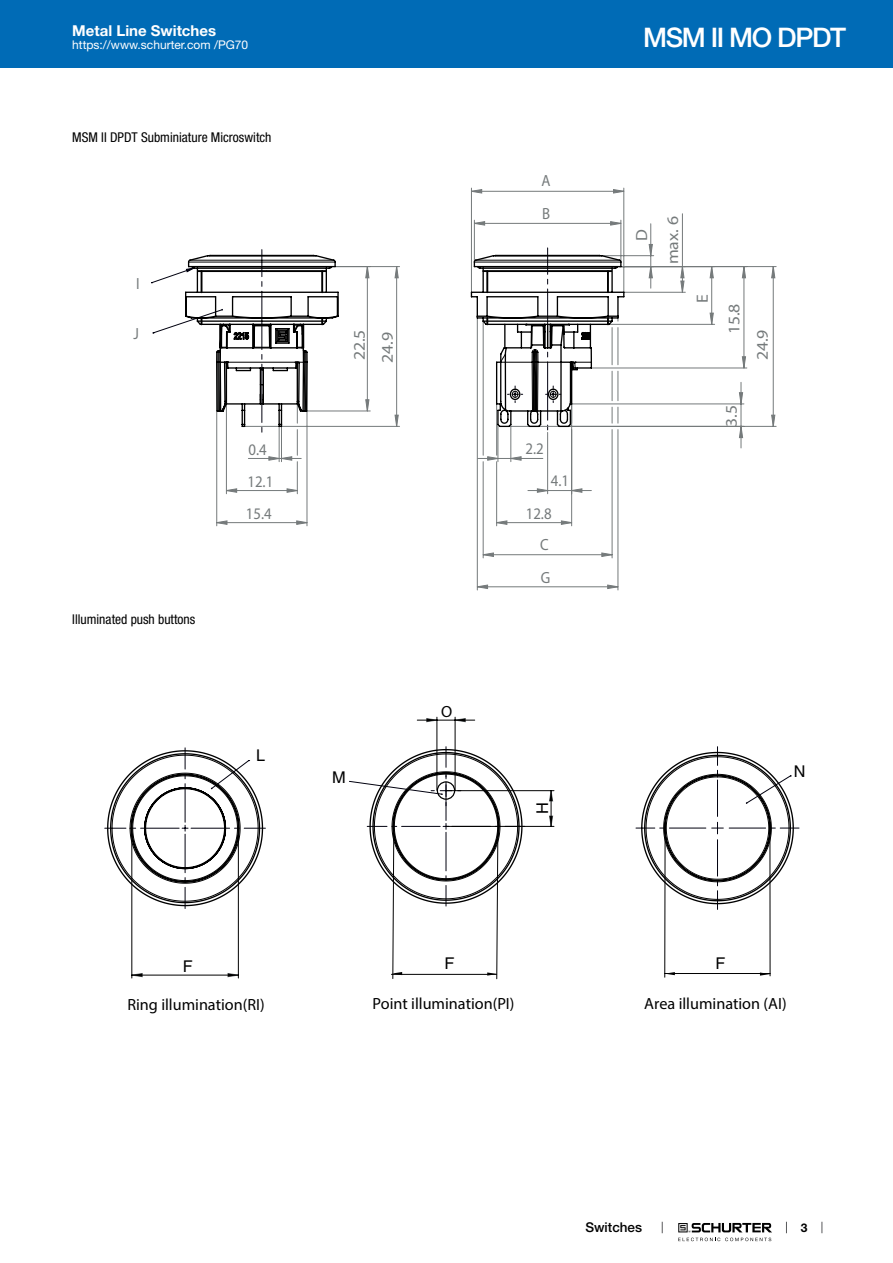
<style>
.page{position:relative;width:893px;height:1263px;background:#fff}
.page>*{position:absolute;margin:0;border:0;box-sizing:border-box;transform-origin:0 0}
.t1{font:500 27px "Helvetica Neue LT";letter-spacing:-.05em;color:#fff}
.t2{font:16.2px "Myriad Pro";color:#000}
.t3{font:16.2px/32.4px "Helvetica LT Pro";color:#757a7b;scale:.91 1}
.t4{font:16.2px/28.2px "Helvetica LT Pro";color:#757a7b;scale:1.1 1}
.t5{font:16.2px "Helvetica LT Pro";color:#000}
.t6{font:700 15px "Helvetica Neue LT";color:#fff}
.t7{font:condensed 13.5px "Helvetica Neue LT";color:#000}
.t8{font:500 13.5px "Helvetica Neue LT";color:#000}
.t9{font:12px "Helvetica Neue LT";color:#fff}
.t10{font:700 12px "Helvetica Neue LT";color:#000}
</style>
<div class="page">
<svg style="left:678px;top:1223px;width:94px;height:18px"></svg>
<div style="left:0;top:0;width:893px;height:68px;background:#006bb6"></div>
<hr style="left:623px;top:188px;width:1px;height:104px;background:#757a7b">
<hr style="left:471px;top:188px;width:1px;height:104px;background:#757a7b">
<hr style="left:477px;top:316px;width:1px;height:274px;background:#757a7b">
<hr style="left:618px;top:430px;width:1px;height:160px;background:#757a7b">
<hr style="left:650px;top:224px;width:1px;height:32px;background:#757a7b">
<hr style="left:682px;top:214px;width:1px;height:53px;background:#757a7b">
<hr style="left:621px;top:266px;width:155px;height:1px;background:#757a7b">
<hr style="left:569px;top:426px;width:207px;height:1px;background:#757a7b">
<hr style="left:216px;top:362px;width:1px;height:164px;background:#757a7b">
<svg style="left:226px;top:190px;width:398px;height:366px"></svg>
<svg style="left:269px;top:457px;width:349px;height:131px"></svg>
<svg style="left:497px;top:521px;width:75px;height:3px"></svg>
<svg style="left:739px;top:427px;width:4px;height:21px"></svg>
<svg style="left:366px;top:244px;width:409px;height:182px"></svg>
<svg style="left:217px;top:521px;width:90px;height:3px"></svg>
<svg style="left:184px;top:250px;width:156px;height:209px"></svg>
<svg style="left:470px;top:248px;width:155px;height:184px"></svg>
<hr style="left:131px;top:828px;width:1px;height:150px;background:#000">
<hr style="left:238px;top:828px;width:1px;height:150px;background:#000">
<svg style="left:131px;top:973px;width:108px;height:4px"></svg>
<svg style="left:105px;top:748px;width:160px;height:160px"></svg>
<hr style="left:665px;top:973px;width:105px;height:1px;background:#000">
<hr style="left:664px;top:828px;width:1px;height:149px;background:#000">
<hr style="left:770px;top:828px;width:1px;height:148px;background:#000">
<svg style="left:665px;top:972px;width:10px;height:3px"></svg>
<svg style="left:760px;top:972px;width:10px;height:4px"></svg>
<svg style="left:636px;top:747px;width:163px;height:162px"></svg>
<svg style="left:349px;top:716px;width:206px;height:263px"></svg>
<div style="left:437px;top:781px;width:18px;height:19px;border:1px solid #000;border-radius:50%"></div>
<p class="t6" style="left:72px;top:21px;width:145px">Metal Line Switches</p>
<p class="t9" style="left:72px;top:38px;width:178px">https://www.schurter.com /PG70</p>
<p class="t7" style="left:72px;top:130px;width:201px">MSM II DPDT Subminiature Microswitch</p>
<p class="t3" style="left:136px;top:267px;width:5px">I</p>
<p class="t3" style="left:133px;top:317px;width:8px">J</p>
<p class="t3" style="left:542px;top:164px;width:11px">A</p>
<p class="t3" style="left:542px;top:197px;width:10px">B</p>
<h1 class="t1" style="left:643px;top:21px;width:205px">MSM II MO DPDT</h1>
<p class="t4" style="left:627px;top:241px;width:12px;rotate:-90deg">D</p>
<p class="t4" style="left:658px;top:264px;width:45px;rotate:-90deg">max. 6</p>
<p class="t4" style="left:688px;top:302px;width:9px;rotate:-90deg">E</p>
<p class="t4" style="left:720px;top:334px;width:30px;rotate:-90deg">15.8</p>
<p class="t4" style="left:345px;top:363px;width:32px;rotate:-90deg">22.5<br>24.9</p>
<p class="t4" style="left:748px;top:360px;width:30px;rotate:-90deg">24.9</p>
<p class="t4" style="left:717px;top:427px;width:21px;rotate:-90deg">3.5</p>
<p class="t3" style="left:248px;top:433px;width:22px">0.4</p>
<p class="t3" style="left:525px;top:433px;width:22px">2.2</p>
<p class="t3" style="left:247px;top:465px;width:30px">12.1</p>
<p class="t3" style="left:551px;top:464px;width:22px">4.1</p>
<p class="t7" style="left:72px;top:611px;width:125px">Illuminated push buttons</p>
<p class="t3" style="left:246px;top:497px;width:30px">15.4</p>
<p class="t5" style="left:256px;top:746px;width:11px">L</p>
<p class="t5" style="left:332px;top:768px;width:15px">M</p>
<p class="t2" style="left:441px;top:701px;width:13px">O</p>
<p class="t3" style="left:526px;top:497px;width:30px">12.8</p>
<p class="t3" style="left:540px;top:528px;width:13px">C<br>G</p>
<p class="t5" style="left:533px;top:814px;width:13px;rotate:-90deg">H</p>
<p class="t5" style="left:794px;top:762px;width:13px">N</p>
<p class="t5" style="left:183px;top:956px;width:11px">F</p>
<p class="t5" style="left:716px;top:954px;width:11px">F</p>
<p class="t5" style="left:445px;top:954px;width:12px">F</p>
<p class="t2" style="left:127px;top:994px;width:139px">Ring illumination(RI)</p>
<p class="t2" style="left:373px;top:994px;width:143px">Point illumination(PI)</p>
<p class="t2" style="left:644px;top:994px;width:144px">Area illumination (AI)</p>
<p class="t8" style="left:585px;top:1219px;width:58px">Switches</p>
<p class="t10" style="left:801px;top:1220px;width:8px">3</p>
</div>
